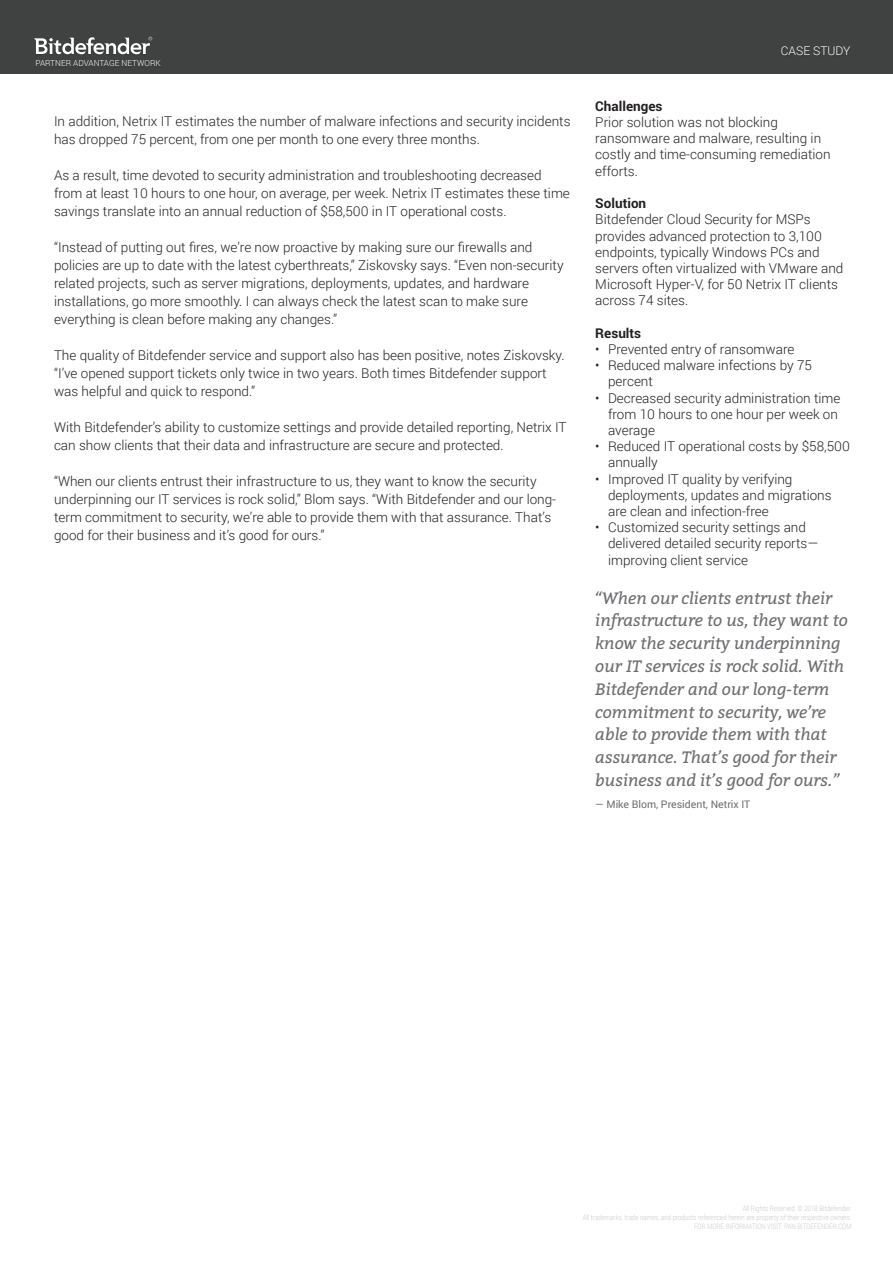
<style>
.page{position:relative;width:893px;height:1263px;background:#fff}
.page>*{position:absolute;margin:0;border:0;box-sizing:border-box;transform-origin:0 0}
.Sidebar-Q-main{font:italic 16.5px/22.8px "Bitter";color:#6c6d70}
._04-Body{font:300 13.5px/16.2px "Roboto";color:#231f20}
._04-Body-2{font:700 13.5px "Roboto";color:#231f20}
.t1{font:300 12px "Roboto";color:#fff}
.Sidebar-Q-Author{font:10.5px "Roboto";color:#6c6d70}
.t2{font:300 8.25px "Roboto";color:#fff}
.t3{font:300 7.5px/9px "Roboto";letter-spacing:.01em;color:#c7c8ca;text-align:right;scale:.8 1}
</style>
<div class="page">
<div style="left:0;top:0;width:893px;height:73px;background:#404141"></div>
<svg style="left:34px;top:37px;width:118px;height:18px"></svg>
<p class="t2" style="left:36px;top:58px;width:127px">PARTNER ADVANTAGE NETWORK</p>
<p class="_04-Body" style="left:54px;top:112px;width:518px;line-height:18px">In addition, Netrix IT estimates the number of malware infections and security incidents has dropped 75 percent, from one per month to one every three months.</p>
<p class="_04-Body" style="left:54px;top:166px;width:517px;line-height:18px">As a result, time devoted to security administration and troubleshooting decreased from at least 10 hours to one hour, on average, per week. Netrix IT estimates these time savings translate into an annual reduction of $58,500 in IT operational costs.</p>
<p class="_04-Body" style="left:54px;top:238px;width:511px;line-height:18px">“Instead of putting out fires, we’re now proactive by making sure our firewalls and policies are up to date with the latest cyberthreats,” Ziskovsky says. “Even non-security related projects, such as server migrations, deployments, updates, and hardware installations, go more smoothly. I can always check the latest scan to make sure everything is clean before making any changes.”</p>
<p class="_04-Body" style="left:54px;top:346px;width:512px;line-height:18px">The quality of Bitdefender service and support also has been positive, notes Ziskovsky. “I’ve opened support tickets only twice in two years. Both times Bitdefender support was helpful and quick to respond.”</p>
<p class="_04-Body" style="left:54px;top:418px;width:514px;line-height:18px">With Bitdefender’s ability to customize settings and provide detailed reporting, Netrix IT can show clients that their data and infrastructure are secure and protected.</p>
<p class="_04-Body" style="left:54px;top:472px;width:504px;line-height:18px">“When our clients entrust their infrastructure to us, they want to know the security underpinning our IT services is rock solid,” Blom says. “With Bitdefender and our long&shy;term commitment to security, we’re able to provide them with that assurance. That’s good for their business and it’s good for ours.”</p>
<p class="t1" style="left:781px;top:43px;width:71px">CASE STUDY</p>
<p class="_04-Body-2" style="left:595px;top:97px;width:69px">Challenges</p>
<p class="_04-Body" style="left:595px;top:114px;width:237px">Prior solution was not blocking ransomware and malware, resulting in costly and time-consuming remediation efforts.</p>
<p class="_04-Body-2" style="left:595px;top:194px;width:52px">Solution</p>
<p class="_04-Body" style="left:595px;top:211px;width:250px">Bitdefender Cloud Security for MSPs provides advanced protection to 3,100 endpoints, typically Windows PCs and servers often virtualized with VMware and Microsoft Hyper-V, for 50 Netrix IT clients across 74 sites.</p>
<p class="_04-Body-2" style="left:595px;top:323px;width:47px">Results</p>
<p class="_04-Body" style="left:595px;top:341px;width:201px">• Prevented entry of ransomware</p>
<p class="_04-Body" style="left:608px;top:357px;width:205px;text-indent:-13px">• Reduced malware infections by 75 percent</p>
<p class="_04-Body" style="left:608px;top:389px;width:234px;text-indent:-13px">• Decreased security administration time from 10 hours to one hour per week on average</p>
<p class="_04-Body" style="left:608px;top:438px;width:243px;text-indent:-13px">• Reduced IT operational costs by $58,500 annually</p>
<p class="_04-Body" style="left:608px;top:470px;width:225px;text-indent:-13px">• Improved IT quality by verifying deployments, updates and migrations are clean and infection-free</p>
<p class="_04-Body" style="left:608px;top:519px;width:212px;text-indent:-13px">• Customized security settings and delivered detailed security reports— improving client service</p>
<p class="Sidebar-Q-main" style="left:595px;top:586px;width:254px">“When our clients entrust their infrastructure to us, they want to know the security underpinning our IT services is rock solid. With<br>Bitdefender and our long-term commitment to security, we’re able to provide them with that assurance. That’s good for their business and it’s good for ours.”</p>
<p class="Sidebar-Q-Author" style="left:595px;top:796px;width:157px">— Mike Blom, President, Netrix IT</p>
<p class="t3" style="left:583px;top:1203px;width:337px">All Rights Reserved. © 2018 Bitdefender.<br>All trademarks, trade names, and products referenced herein are property of their respective owners.<br>FOR MORE INFORMATION VISIT: PAN.BITDEFENDER.COM</p>
</div>
